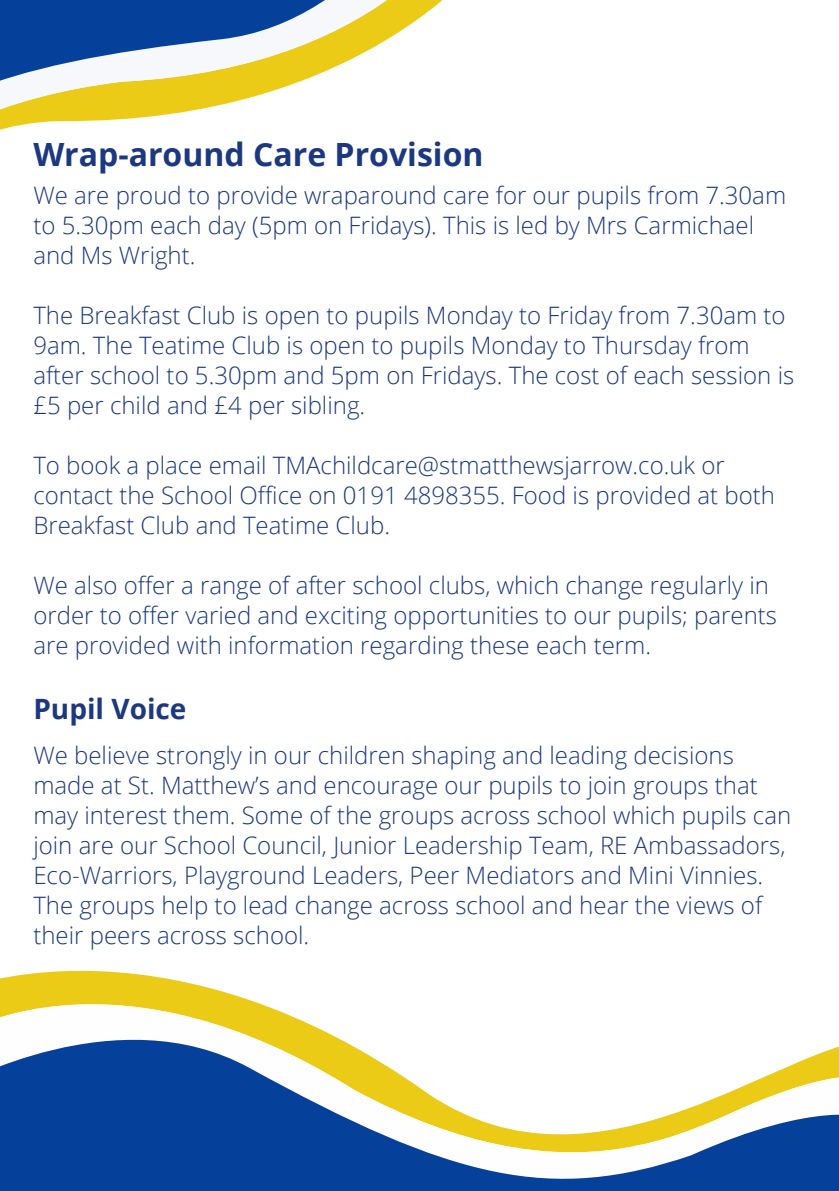
<style>
.page{position:relative;width:839px;height:1191px;background:#fff}
.page>*{position:absolute;margin:0;border:0;box-sizing:border-box;transform-origin:0 0}
.t1{font:700 32px "Open Sans";color:#1b3881}
.t2{font:700 28px "Open Sans";color:#1b3881}
.t3{font:300 24px/30px "Open Sans";color:#1b3881}
</style>
<div class="page">
<svg style="left:0;top:970px;width:237px;height:26px;fill:#ebcb16"></svg>
<svg style="left:0;top:996px;width:838px;height:195px"></svg>
<svg style="left:0;top:0;width:443px;height:130px"></svg>
<h1 class="t1" style="left:33px;top:132px;width:451px">Wrap-around Care Provision</h1>
<p class="t3" style="left:33px;top:180px;width:754px">We are proud to provide wraparound care for our pupils from 7.30am to 5.30pm each day (5pm on Fridays). This is led by Mrs Carmichael and Ms Wright.</p>
<p class="t3" style="left:33px;top:300px;width:762px">The Breakfast Club is open to pupils Monday to Friday from 7.30am to 9am. The Teatime Club is open to pupils Monday to Thursday from after school to 5.30pm and 5pm on Fridays. The cost of each session is £5 per child and £4 per sibling.</p>
<p class="t3" style="left:33px;top:450px;width:743px">To book a place email TMAchildcare@stmatthewsjarrow.co.uk or contact the School Office on 0191 4898355. Food is provided at both<br>Breakfast Club and Teatime Club.</p>
<p class="t3" style="left:33px;top:570px;width:745px">We also offer a range of after school clubs, which change regularly in order to offer varied and exciting opportunities to our pupils; parents are provided with information regarding these each term.</p>
<h2 class="t2" style="left:33px;top:689px;width:155px">Pupil Voice</h2>
<p class="t3" style="left:33px;top:740px;width:759px">We believe strongly in our children shaping and leading decisions made at St. Matthew’s and encourage our pupils to join groups that may interest them. Some of the groups across school which pupils can join are our School Council, Junior Leadership Team, RE Ambassadors, Eco-Warriors, Playground Leaders, Peer Mediators and Mini Vinnies.<br>The groups help to lead change across school and hear the views of their peers across school.</p>
</div>
